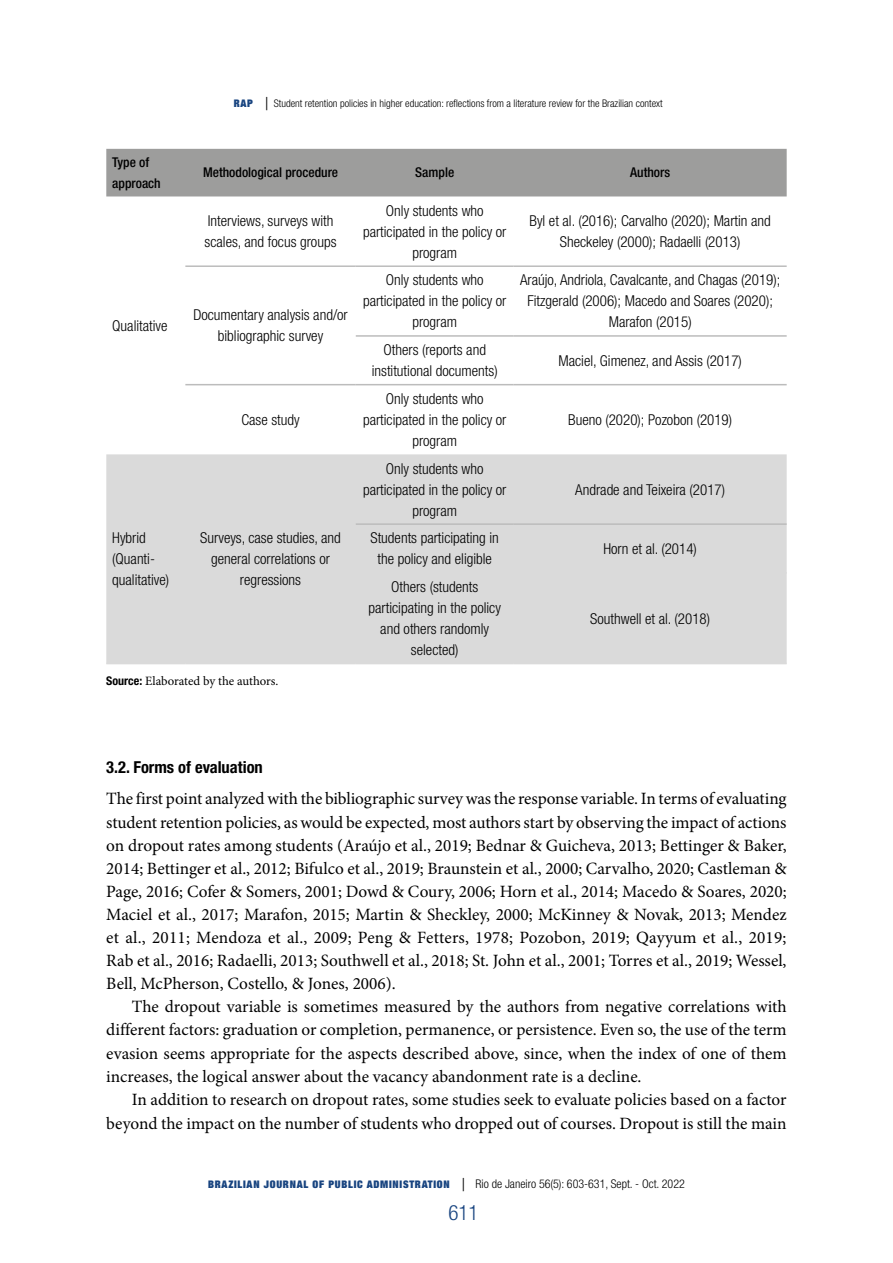
<style>
.page{position:relative;width:893px;height:1263px;background:#fff}
.page>*{position:absolute;margin:0;border:0;box-sizing:border-box;transform-origin:0 0}
.t1{font:300 condensed 21px "Helvetica Neue LT Std";color:#184480}
.t2{font:17.25px/23.1px "Minion Pro";color:#000;text-align:justify}
.t3{font:700 condensed 16.5px "Helvetica Neue LT Std";color:#000}
.t4{font:300 condensed 15px/21px "Helvetica Neue LT Std";color:#000;text-align:center}
.t5{font:500 condensed 13.5px/21px "Helvetica Neue LT Std";color:#000}
.t6{font:12.75px "Minion Pro";letter-spacing:-.005em;color:#000}
.t7{font:300 condensed 12px "Helvetica Neue LT Std";color:#000}
.t8{font:300 condensed 10.5px "Helvetica Neue LT Std";color:#000}
.s1{font-family:"Helvetica Neue";font-weight:900;font-stretch:expanded;color:#184480}
.s2{font-size:18px}
.s3{font-family:"Helvetica Neue LT Std";font-weight:700;font-stretch:condensed;font-size:12px}
.s4{font-family:"Helvetica Neue";font-weight:900;font-stretch:expanded;font-size:10.5px;color:#184480}
</style>
<div class="page">
<div style="left:106px;top:149px;width:681px;height:47px;background:#9d9d9c"></div>
<div style="left:106px;top:454px;width:681px;height:209px;background:#dadada"></div>
<hr style="left:106px;top:663px;width:79px;height:1px;background:#dadada">
<hr style="left:185px;top:663px;width:171px;height:1px;background:#dadada">
<hr style="left:356px;top:663px;width:158px;height:1px;background:#dadada">
<hr style="left:514px;top:663px;width:273px;height:1px;background:#dadada">
<hr style="left:185px;top:265px;width:171px;height:2px;background:#bcbcbc">
<hr style="left:356px;top:265px;width:158px;height:2px;background:#bcbcbc">
<hr style="left:514px;top:265px;width:273px;height:2px;background:#bcbcbc">
<hr style="left:185px;top:384px;width:171px;height:1px;background:#bcbcbc">
<hr style="left:356px;top:384px;width:158px;height:1px;background:#bcbcbc">
<hr style="left:514px;top:384px;width:273px;height:1px;background:#bcbcbc">
<hr style="left:356px;top:335px;width:158px;height:2px;background:#bcbcbc">
<hr style="left:514px;top:335px;width:273px;height:2px;background:#bcbcbc">
<hr style="left:356px;top:523px;width:158px;height:2px;background:#bcbcbc">
<hr style="left:514px;top:523px;width:273px;height:2px;background:#bcbcbc">
<hr style="left:356px;top:572px;width:158px;height:2px;background:#dadada">
<hr style="left:514px;top:572px;width:273px;height:2px;background:#dadada">
<p class="t8" style="left:234px;top:98px;width:430px"><span class="s1">RAP</span> <span class="s2">|</span> Student retention policies in higher education: reflections from a literature review for the Brazilian context</p>
<p class="t5" style="left:112px;top:152px;width:50px">Type of approach</p>
<p class="t5" style="left:203px;top:162px;width:137px">Methodological procedure</p>
<p class="t5" style="left:415px;top:162px;width:40px">Sample</p>
<p class="t5" style="left:630px;top:162px;width:42px">Authors</p>
<p class="t4" style="left:112px;top:315px;width:57px">Qualitative</p>
<p class="t4" style="left:205px;top:210px;width:133px;text-align:left">Interviews, surveys with scales, and focus groups</p>
<p class="t4" style="left:363px;top:200px;width:145px">Only students who participated in the policy or program</p>
<p class="t4" style="left:530px;top:210px;width:243px">Byl et al. (2016); Carvalho (2020); Martin and<br>Sheckeley (2000); Radaelli (2013)</p>
<p class="t4" style="left:193px;top:304px;width:156px">Documentary analysis and/or bibliographic survey</p>
<p class="t4" style="left:241px;top:409px;width:60px">Case study</p>
<p class="t4" style="left:363px;top:269px;width:145px">Only students who participated in the policy or program</p>
<p class="t4" style="left:520px;top:269px;width:262px">Araújo, Andriola, Cavalcante, and Chagas (2019);<br>Fitzgerald (2006); Macedo and Soares (2020);<br>Marafon (2015)</p>
<p class="t4" style="left:372px;top:339px;width:128px">Others (reports and institutional documents)</p>
<p class="t4" style="left:558px;top:350px;width:185px">Maciel, Gimenez, and Assis (2017)</p>
<p class="t4" style="left:363px;top:388px;width:145px">Only students who participated in the policy or program</p>
<p class="t4" style="left:363px;top:458px;width:145px">Only students who participated in the policy or program</p>
<p class="t4" style="left:568px;top:409px;width:165px">Bueno (2020); Pozobon (2019)</p>
<p class="t4" style="left:575px;top:479px;width:151px">Andrade and Teixeira (2017)</p>
<p class="t4" style="left:112px;top:527px;width:58px;text-align:left">Hybrid (Quanti&shy;qualitative)</p>
<p class="t4" style="left:200px;top:527px;width:142px">Surveys, case studies, and general correlations or regressions</p>
<p class="t6" style="left:106px;top:672px;width:174px"><span class="s3">Source:</span> Elaborated by the authors.</p>
<p class="t4" style="left:370px;top:527px;width:130px">Students participating in the policy and eligible</p>
<p class="t4" style="left:603px;top:538px;width:95px">Horn et al. (2014)</p>
<p class="t4" style="left:369px;top:576px;width:134px">Others (students participating in the policy and others randomly selected)</p>
<p class="t4" style="left:590px;top:608px;width:121px">Southwell et al. (2018)</p>
<p class="t3" style="left:106px;top:757px;width:158px">3.2. Forms of evaluation</p>
<p class="t2" style="left:106px;top:787px;width:682px">The first point analyzed with the bibliographic survey was the response variable. In terms of evaluating student retention policies, as would be expected, most authors start by observing the impact of actions on dropout rates among students (Araújo et al., 2019; Bednar &amp; Guicheva, 2013; Bettinger &amp; Baker, 2014; Bettinger et al., 2012; Bifulco et al., 2019; Braunstein et al., 2000; Carvalho, 2020; Castleman &amp; Page, 2016; Cofer &amp; Somers, 2001; Dowd &amp; Coury, 2006; Horn et al., 2014; Macedo &amp; Soares, 2020; Maciel et al., 2017; Marafon, 2015; Martin &amp; Sheckley, 2000; McKinney &amp; Novak, 2013; Mendez et al., 2011; Mendoza et al., 2009; Peng &amp; Fetters, 1978; Pozobon, 2019; Qayyum et al., 2019; Rab et al., 2016; Radaelli, 2013; Southwell et al., 2018; St. John et al., 2001; Torres et al., 2019; Wessel, Bell, McPherson, Costello, &amp; Jones, 2006).</p>
<p class="t2" style="left:106px;top:995px;width:682px;text-indent:26px">The dropout variable is sometimes measured by the authors from negative correlations with different factors: graduation or completion, permanence, or persistence. Even so, the use of the term evasion seems appropriate for the aspects described above, since, when the index of one of them increases, the logical answer about the vacancy abandonment rate is a decline.</p>
<p class="t2" style="left:106px;top:1087px;width:682px;line-height:23.9px;text-align:right">In addition to research on dropout rates, some studies seek to evaluate policies based on a factor beyond the impact on the number of students who dropped out of courses. Dropout is still the main</p>
<p class="t7" style="left:208px;top:1176px;width:478px"><span class="s4">BRAZILIAN JOURNAL OF PUBLIC ADMINISTRATION</span> <span class="s2">|</span> Rio de Janeiro 56(5): 603-631, Sept. - Oct. 2022</p>
<p class="t1" style="left:448px;top:1200px;width:32px">611</p>
</div>
